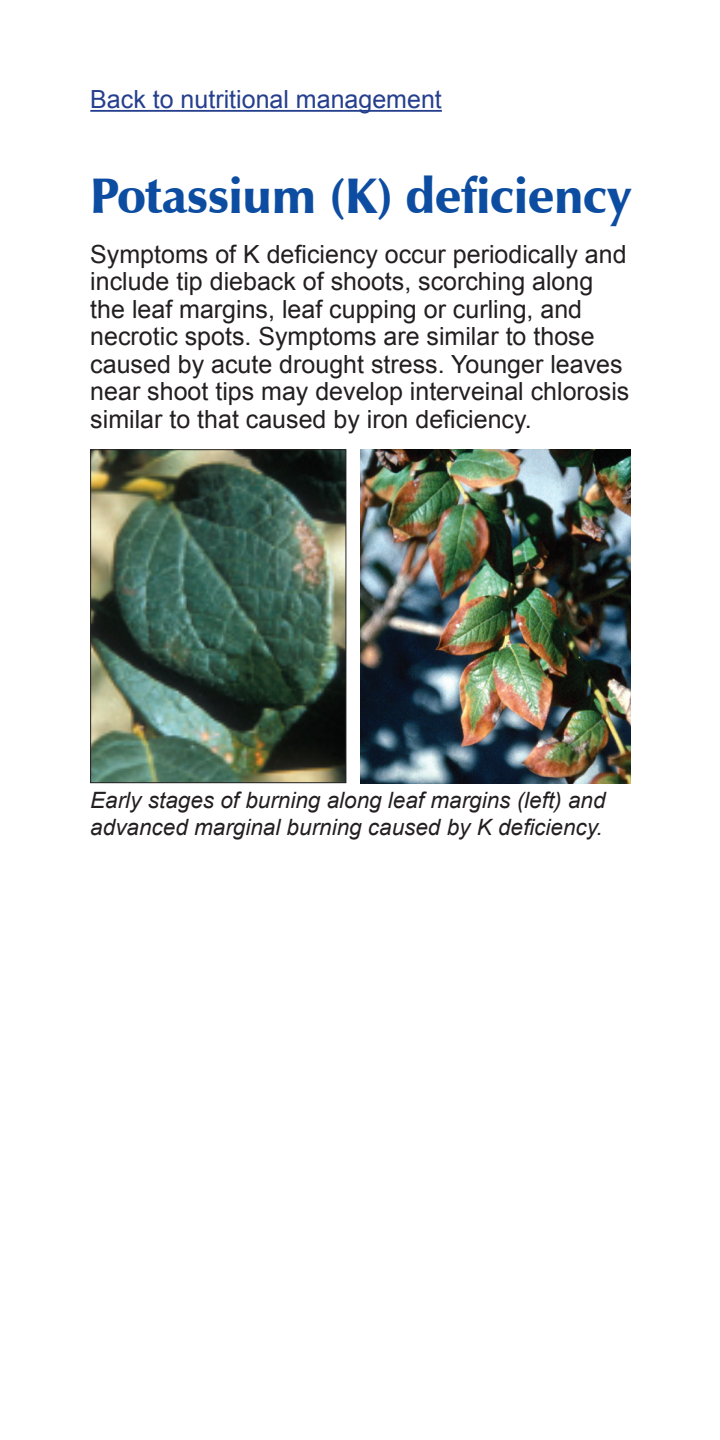
<style>
.page{position:relative;width:720px;height:1440px;background:#fff}
.page>*{position:absolute;margin:0;border:0;box-sizing:border-box;transform-origin:0 0}
.Header_-_blue_-_j{font:900 50px "Zapf Humanist 601 BT";letter-spacing:-.01em;color:#0d4da1}
.Normal_text{font:25px/27.5px "Arial";color:#231f20}
.t1{font:25px "Arial";color:#253f8e}
.Photo_caption{font:italic 22.5px/27px "Arial";color:#231f20}
</style>
<div class="page">
<hr style="left:90px;top:110px;width:352px;height:2px;background:#253f8e">
<img style="left:92px;top:451px;width:252px;height:330px">
<div style="left:90px;top:449px;width:256px;height:334px;border:1px solid #231f20"></div>
<img style="left:360px;top:449px;width:271px;height:334px">
<p class="t1" style="left:90px;top:83px;width:353px">Back to nutritional management</p>
<p class="Header_-_blue_-_j" style="left:90px;top:164px;width:542px">Potassium (K) deficiency</p>
<p class="Normal_text" style="left:90px;top:241px;width:541px">Symptoms of K deficiency occur periodically and include tip dieback of shoots, scorching along the leaf margins, leaf cupping or curling, and necrotic spots. Symptoms are similar to those caused by acute drought stress. Younger leaves near shoot tips may develop interveinal chlorosis similar to that caused by iron deficiency.</p>
<p class="Photo_caption" style="left:90px;top:787px;width:517px">Early stages of burning along leaf margins (left) and advanced marginal burning caused by K deficiency.</p>
</div>
